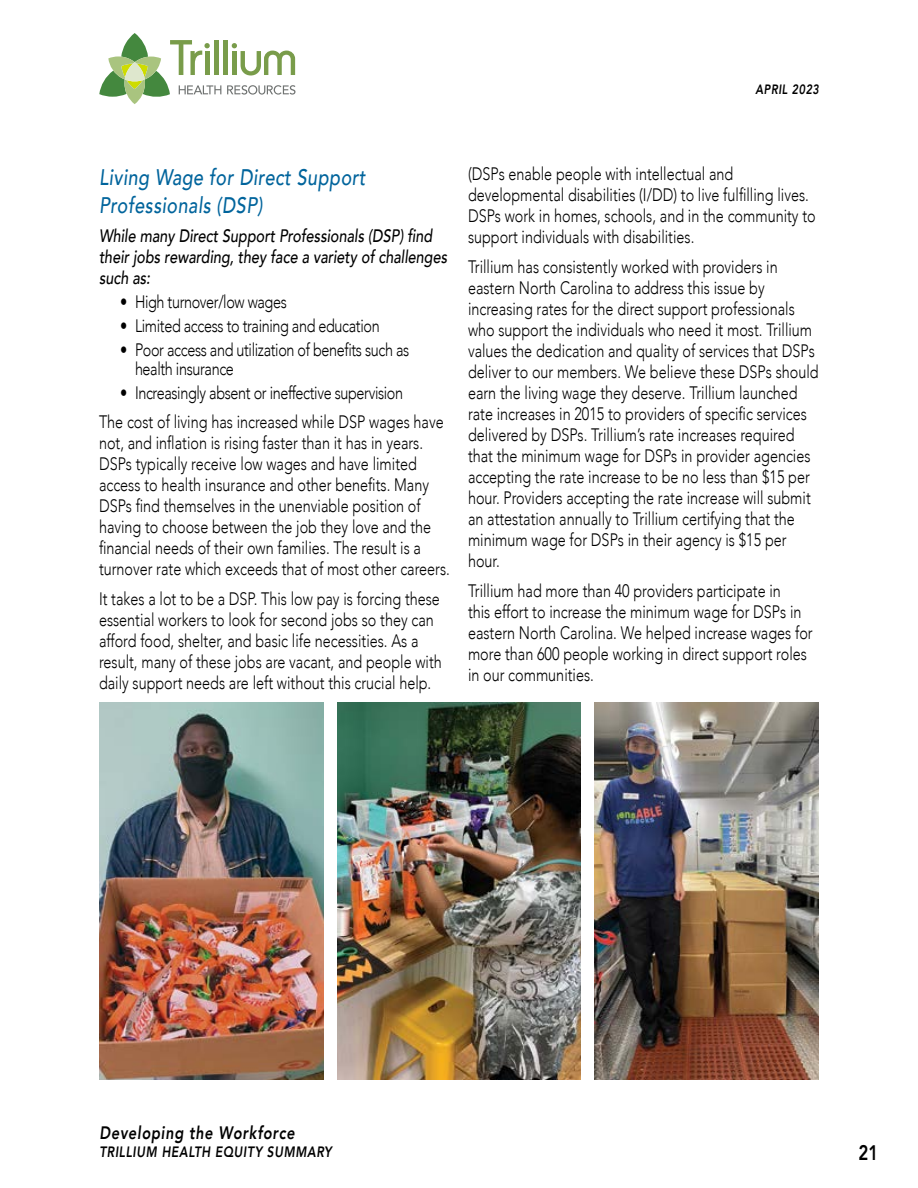
<style>
.page{position:relative;width:918px;height:1188px;background:#fff}
.page>*{position:absolute;margin:0;border:0;box-sizing:border-box;transform-origin:0 0}
.Section_Subheader__T{font:italic 500 22.5px/28.5px "Avenir";letter-spacing:.025em;color:#00649c;scale:.8 1}
.t1{font:800 21px "Avenir";color:#000;scale:.8 1}
.Body_Text_Document{font:300 18px/21px "Avenir";color:#000;scale:.8 1}
.Body_Text_Document-2{font:300 18px/19.5px "Avenir";letter-spacing:-.025em;color:#000;scale:.8 1}
.Bullets_Header{font:italic 500 18px/21px "Avenir";color:#000;scale:.8 1}
.t2{font:italic 800 18px "Avenir";letter-spacing:.05em;color:#000;scale:.8 1}
.t3{font:italic 800 15px "Avenir";letter-spacing:.05em;color:#000;scale:.8 1}
.t4{font:italic 800 13.5px "Avenir";letter-spacing:.05em;color:#000;scale:.8 1}
</style>
<div class="page">
<svg style="left:227px;top:85px;width:69px;height:10px"></svg>
<div style="left:223px;top:40px;width:5px;height:35px;background:#799c4a"></div>
<svg style="left:232px;top:43px;width:63px;height:33px"></svg>
<svg style="left:99px;top:33px;width:122px;height:71px"></svg>
<img style="left:99px;top:702px;width:225px;height:378px">
<img style="left:338px;top:702px;width:242px;height:378px">
<img style="left:594px;top:702px;width:225px;height:378px">
<p class="t4" style="left:756px;top:82px;width:81px">APRIL 2023</p>
<p class="Section_Subheader__T" style="left:99px;top:163px;width:335px">Living Wage for Direct Support<br>Professionals (DSP)</p>
<p class="Bullets_Header" style="left:99px;top:225px;width:437px">While many Direct Support Professionals (DSP) find their jobs rewarding, they face a variety of challenges such as:</p>
<p class="Body_Text_Document-2" style="left:120px;top:292px;width:210px">• High turnover/low wages</p>
<p class="Body_Text_Document-2" style="left:120px;top:316px;width:326px">• Limited access to training and education</p>
<p class="Body_Text_Document-2" style="left:135px;top:340px;width:345px;text-indent:-15px">• Poor access and utilization of benefits such as health insurance</p>
<p class="Body_Text_Document-2" style="left:120px;top:383px;width:355px">• Increasingly absent or ineffective supervision</p>
<p class="Body_Text_Document" style="left:99px;top:411px;width:440px">The cost of living has increased while DSP wages have not, and inflation is rising faster than it has in years.<br>DSPs typically receive low wages and have limited access to health insurance and other benefits. Many DSPs find themselves in the unenviable position of having to choose between the job they love and the financial needs of their own families. The result is a turnover rate which exceeds that of most other careers.</p>
<p class="Body_Text_Document" style="left:99px;top:588px;width:430px">It takes a lot to be a DSP. This low pay is forcing these essential workers to look for second jobs so they can afford food, shelter, and basic life necessities. As a result, many of these jobs are vacant, and people with daily support needs are left without this crucial help.</p>
<p class="Body_Text_Document" style="left:468px;top:163px;width:436px">(DSPs enable people with intellectual and developmental disabilities (I/DD) to live fulfilling lives.<br>DSPs work in homes, schools, and in the community to support individuals with disabilities.</p>
<p class="Body_Text_Document" style="left:468px;top:256px;width:440px">Trillium has consistently worked with providers in eastern North Carolina to address this issue by increasing rates for the direct support professionals who support the individuals who need it most. Trillium values the dedication and quality of services that DSPs deliver to our members. We believe these DSPs should earn the living wage they deserve. Trillium launched rate increases in 2015 to providers of specific services delivered by DSPs. Trillium’s rate increases required that the minimum wage for DSPs in provider agencies accepting the rate increase to be no less than $15 per hour. Providers accepting the rate increase will submit an attestation annually to Trillium certifying that the minimum wage for DSPs in their agency is $15 per hour.</p>
<p class="Body_Text_Document" style="left:468px;top:580px;width:432px">Trillium had more than 40 providers participate in<br>this effort to increase the minimum wage for DSPs in eastern North Carolina. We helped increase wages for more than 600 people working in direct support roles in our communities.</p>
<p class="t2" style="left:99px;top:1122px;width:246px">Developing the Workforce</p>
<p class="t3" style="left:99px;top:1143px;width:292px">TRILLIUM HEALTH EQUITY SUMMARY</p>
<p class="t1" style="left:859px;top:1136px;width:26px">21</p>
</div>
